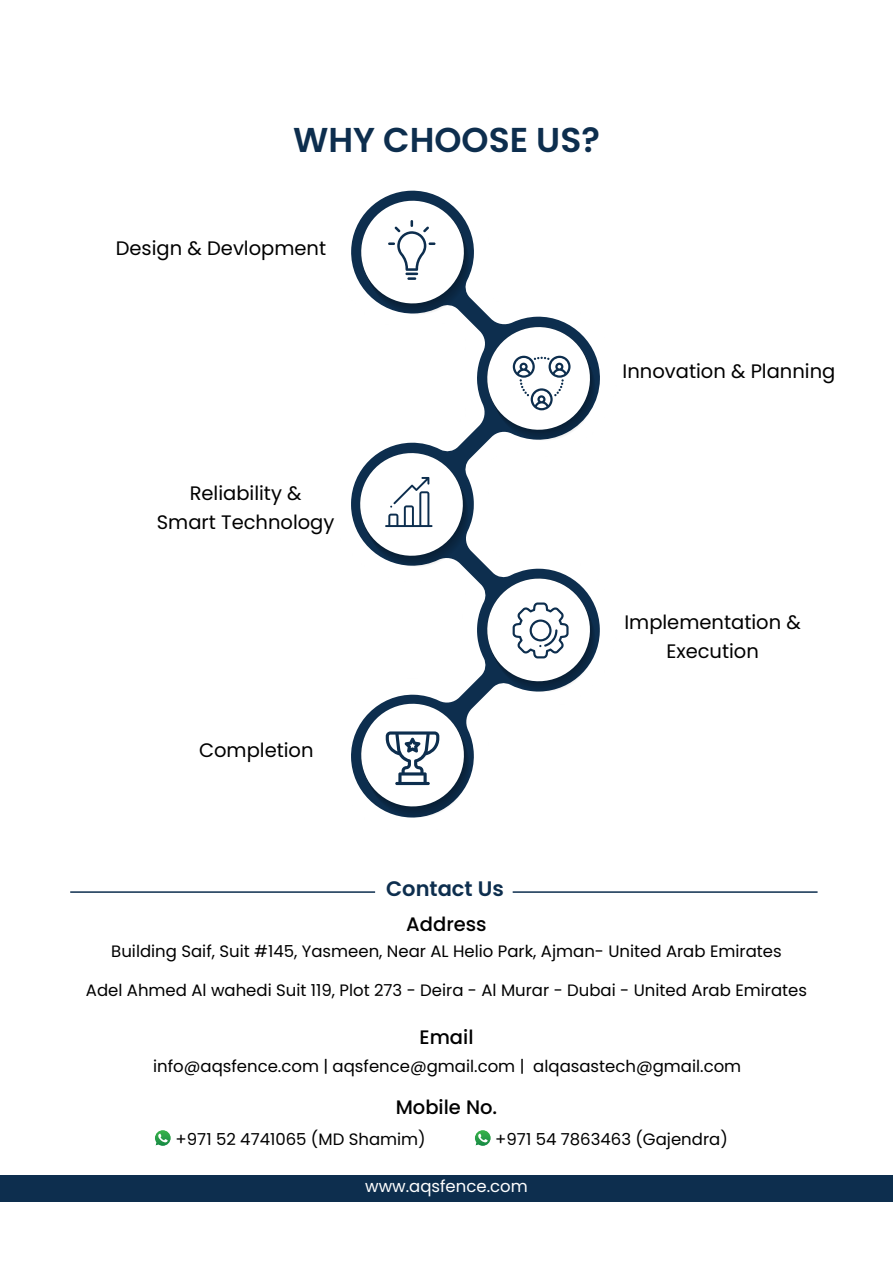
<style>
.page{position:relative;width:893px;height:1263px;background:#fff}
.page>*{position:absolute;margin:0;border:0;box-sizing:border-box;transform-origin:0 0}
.t1{font:600 34.5px "Poppins";color:#0d2e4e}
.t2{font:600 21px "Poppins";color:#0d2e4e}
.t3{font:19.5px/29.4px "Poppins";color:#010101;text-align:center}
.t4{font:500 19.5px "Poppins";color:#010101}
.t5{font:16.5px "Poppins";color:#010101}
.t6{font:16.5px "Poppins";color:#fff}
</style>
<div class="page">
<div style="left:0;top:1175px;width:893px;height:26px;background:#0d2e4e"></div>
<svg style="left:351px;top:190px;width:249px;height:585px"></svg>
<svg style="left:480px;top:571px;width:117px;height:121px"></svg>
<svg style="left:354px;top:696px;width:117px;height:122px"></svg>
<svg style="left:480px;top:320px;width:117px;height:121px"></svg>
<svg style="left:354px;top:193px;width:117px;height:122px"></svg>
<svg style="left:353px;top:446px;width:117px;height:121px"></svg>
<hr style="left:70px;top:891px;width:305px;height:2px;background:#0d2e4e">
<hr style="left:513px;top:891px;width:304px;height:2px;background:#0d2e4e">
<svg style="left:475px;top:1130px;width:16px;height:16px"></svg>
<svg style="left:155px;top:1130px;width:16px;height:16px"></svg>
<h1 class="t1" style="left:293px;top:120px;width:308px">WHY CHOOSE US?</h1>
<p class="t3" style="left:116px;top:234px;width:212px">Design &amp; Devlopment</p>
<p class="t3" style="left:157px;top:478px;width:179px">Reliability &amp;<br>Smart Technology</p>
<p class="t3" style="left:199px;top:736px;width:116px">Completion</p>
<p class="t2" style="left:386px;top:877px;width:119px">Contact Us</p>
<p class="t4" style="left:406px;top:913px;width:82px">Address</p>
<p class="t3" style="left:623px;top:357px;width:214px">Innovation &amp; Planning</p>
<p class="t3" style="left:624px;top:607px;width:178px">Implementation &amp;<br>Execution</p>
<p class="t5" style="left:111px;top:941px;width:672px">Building Saif, Suit #145, Yasmeen, Near AL Helio Park, Ajman- United Arab Emirates</p>
<p class="t5" style="left:86px;top:981px;width:723px">Adel Ahmed Al wahedi Suit 119, Plot 273 - Deira - Al Murar - Dubai - United Arab Emirates</p>
<p class="t4" style="left:419px;top:1026px;width:55px">Email</p>
<p class="t5" style="left:153px;top:1056px;width:590px">info@aqsfence.com | aqsfence@gmail.com | alqasastech@gmail.com</p>
<p class="t4" style="left:396px;top:1095px;width:103px">Mobile No.</p>
<p class="t5" style="left:176px;top:1129px;width:252px">+971 52 4741065 (MD Shamim)</p>
<p class="t5" style="left:495px;top:1129px;width:234px">+971 54 7863463 (Gajendra)</p>
<p class="t6" style="left:365px;top:1177px;width:164px">www.aqsfence.com</p>
</div>
